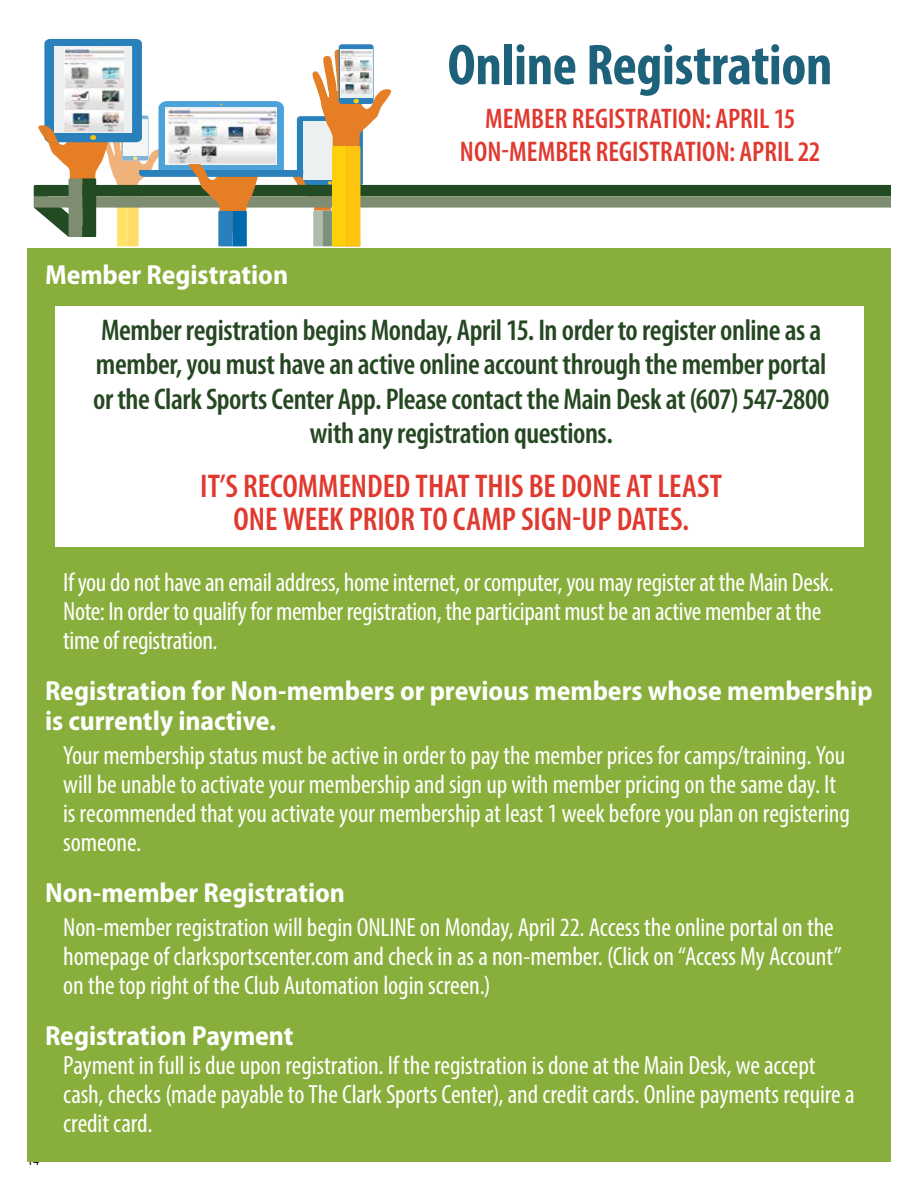
<style>
.page{position:relative;width:918px;height:1188px;background:#fff}
.page>*{position:absolute;margin:0;border:0;box-sizing:border-box;transform-origin:0 0}
.t1{font:700 condensed 57.9px "Myriad Pro";letter-spacing:-.005em;color:#1e617a}
.t2{font:600 condensed 33px/33px "Myriad Pro";color:#e0392f;text-align:center}
.t3{font:600 condensed 30px/34.5px "Myriad Pro";letter-spacing:-.015em;color:#254721;text-align:center}
.t4{font:600 condensed 28.5px/33px "Myriad Pro";color:#e0392f;text-align:center}
.t5{font:700 semi-condensed 27.6px/30.2px "Myriad Pro";color:#fff}
.t6{font:condensed 26.4px/29px "Myriad Pro";letter-spacing:-.005em;color:#fff}
.t7{font:12px "Myriad Pro";color:#000}
</style>
<div class="page">
<svg style="left:34px;top:39px;width:857px;height:207px"></svg>
<img style="left:166px;top:109px;width:111px;height:55px">
<img style="left:341px;top:50px;width:30px;height:44px">
<img style="left:65px;top:48px;width:58px;height:84px">
<div style="left:27px;top:248px;width:864px;height:914px;background:#88ae3b"></div>
<div style="left:55px;top:306px;width:808px;height:241px;background:#fff"></div>
<h1 class="t1" style="left:448px;top:29px;width:386px">Online Registration</h1>
<p class="t4" style="left:460px;top:103px;width:362px">MEMBER REGISTRATION: APRIL 15<br>NON-MEMBER REGISTRATION: APRIL 22</p>
<p class="t5" style="left:45px;top:260px;width:245px">Member Registration</p>
<p class="t3" style="left:93px;top:313px;width:738px">Member registration begins Monday, April 15. In order to register online as a member, you must have an active online account through the member portal or the Clark Sports Center App. Please contact the Main Desk at (607) 547-2800 with any registration questions.</p>
<p class="t2" style="left:200px;top:470px;width:524px">IT’S RECOMMENDED THAT THIS BE DONE AT LEAST<br>ONE WEEK PRIOR TO CAMP SIGN-UP DATES.</p>
<p class="t6" style="left:63px;top:567px;width:772px">If you do not have an email address, home internet, or computer, you may register at the Main Desk.<br>Note: In order to qualify for member registration, the participant must be an active member at the time of registration.</p>
<p class="t5" style="left:45px;top:676px;width:829px">Registration for Non-members or previous members whose membership is currently inactive.</p>
<p class="t6" style="left:63px;top:741px;width:788px">Your membership status must be active in order to pay the member prices for camps/training. You will be unable to activate your membership and sign up with member pricing on the same day. It is recommended that you activate your membership at least 1 week before you plan on registering someone.</p>
<p class="t5" style="left:45px;top:878px;width:301px">Non-member Registration</p>
<p class="t6" style="left:63px;top:913px;width:780px">Non-member registration will begin ONLINE on Monday, April 22. Access the online portal on the homepage of clarksportscenter.com and check in as a non-member. (Click on “Access My Account” on the top right of the Club Automation login screen.)</p>
<p class="t5" style="left:45px;top:1021px;width:250px">Registration Payment</p>
<p class="t6" style="left:63px;top:1051px;width:793px">Payment in full is due upon registration. If the registration is done at the Main Desk, we accept cash, checks (made payable to The Clark Sports Center), and credit cards. Online payments require a credit card.</p>
<p class="t7" style="left:27px;top:1154px;width:14px">14</p>
</div>
